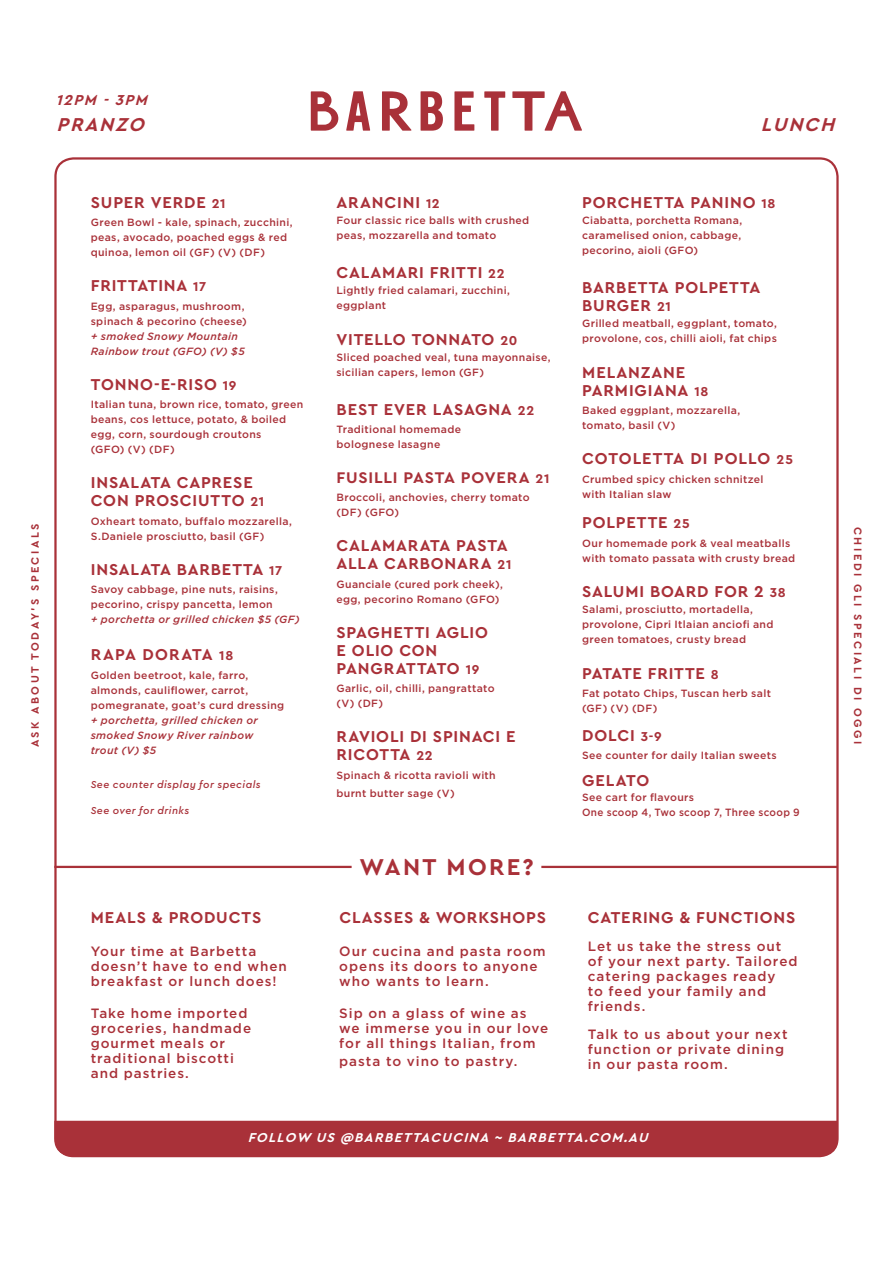
<style>
.page{position:relative;width:893px;height:1263px;background:#fff}
.page>*{position:absolute;margin:0;border:0;box-sizing:border-box;transform-origin:0 0}
.t1{font:700 24px "Cera GR";letter-spacing:.1em;color:#a93139}
.t2{font:italic 700 19.5px "Cera GR";color:#a93139}
.Menu_Items__Left{font:700 16.5px/18px "Cera GR";letter-spacing:.045em;color:#a93139}
.Descriptions__Left{font:700 16.5px "Cera GR";letter-spacing:.055em;color:#a93139}
.Menu_Items__Left-2{font:700 16.2px "Cera GR";letter-spacing:.045em;color:#a93139}
.t3{font:italic 700 15px "Cera GR";color:#a93139}
.Menu_Items__Left-3{font:500 13.5px/15px "Gotham HTF";letter-spacing:.075em;color:#a93139}
.Descriptions__Left-2{font:500 13.5px/15px "Gotham HTF";letter-spacing:.075em;color:#a93139}
.t4{font:italic 700 13.5px "Cera GR";color:#fff}
.t5{font:700 11.25px "Cera GR";letter-spacing:.22em;color:#a93139}
.Descriptions__Left-3{font:500 10.5px/15px "Gotham HTF";letter-spacing:.03em;color:#a93139}
.Menu_Items__Left-4{font:500 10.5px/15px "Gotham HTF";letter-spacing:.03em;color:#a93139}
.Descriptions__Left-4{font:italic 500 10.5px "Cera GR";letter-spacing:.04em;color:#a93139}
.s1{font-size:13.5px}
.s2{font-style:italic}
.s3{font-size:13.2px}
</style>
<div class="page">
<hr style="left:541px;top:866px;width:297px;height:2px;background:#a93139">
<hr style="left:54px;top:866px;width:298px;height:2px;background:#a93139">
<svg style="left:346px;top:91px;width:24px;height:40px"></svg>
<svg style="left:382px;top:91px;width:30px;height:40px"></svg>
<svg style="left:421px;top:91px;width:22px;height:40px"></svg>
<svg style="left:454px;top:91px;width:20px;height:40px"></svg>
<svg style="left:484px;top:91px;width:21px;height:40px"></svg>
<svg style="left:512px;top:91px;width:70px;height:40px"></svg>
<svg style="left:311px;top:91px;width:27px;height:40px"></svg>
<div style="left:54px;top:1121px;width:784px;height:35px;background:#a93139"></div>
<p class="t3" style="left:56px;top:91px;width:97px">12PM - 3PM</p>
<p class="t2" style="left:57px;top:113px;width:95px">PRANZO</p>
<p class="t2" style="left:761px;top:113px;width:81px">LUNCH</p>
<p class="t5" style="left:29px;top:747px;width:225px;rotate:-90deg">ASK ABOUT TODAY’S SPECIALS</p>
<p class="Menu_Items__Left" style="left:91px;top:194px;width:136px">SUPER VERDE <span class="s1">21</span></p>
<p class="Descriptions__Left-3" style="left:91px;top:215px;width:203px">Green Bowl - kale, spinach, zucchini, peas, avocado, poached eggs &amp; red quinoa, lemon oil (GF) (V) (DF)</p>
<p class="Menu_Items__Left" style="left:91px;top:277px;width:117px">FRITTATINA <span class="s1">17</span></p>
<p class="Descriptions__Left-3" style="left:91px;top:298px;width:158px">Egg, asparagus, mushroom, spinach &amp; pecorino (cheese) <span class="s2">+ smoked Snowy Mountain<br>Rainbow trout (GFO) (V) $5</span></p>
<p class="Menu_Items__Left" style="left:91px;top:375px;width:147px">TONNO-E-RISO <span class="s1">19</span></p>
<p class="Descriptions__Left-3" style="left:91px;top:397px;width:214px">Italian tuna, brown rice, tomato, green beans, cos lettuce, potato, &amp; boiled egg, corn, sourdough croutons<br>(GFO) (V) (DF)</p>
<p class="Menu_Items__Left" style="left:91px;top:474px;width:175px">INSALATA CAPRESE<br>CON PROSCIUTTO <span class="s1">21</span></p>
<p class="Descriptions__Left-3" style="left:91px;top:513px;width:203px">Oxheart tomato, buffalo mozzarella,<br>S.Daniele prosciutto, basil (GF)</p>
<p class="Menu_Items__Left" style="left:91px;top:560px;width:193px">INSALATA BARBETTA <span class="s1">17</span></p>
<p class="Descriptions__Left-3" style="left:91px;top:582px;width:211px">Savoy cabbage, pine nuts, raisins, pecorino, crispy pancetta, lemon<br><span class="s2">+ porchetta or grilled chicken $5 (GF)</span></p>
<p class="Descriptions__Left" style="left:91px;top:645px;width:144px">RAPA DORATA <span class="s1">18</span></p>
<p class="Descriptions__Left-3" style="left:91px;top:667px;width:195px">Golden beetroot, kale, farro, almonds, cauliflower, carrot, pomegranate, goat’s curd dressing <span class="s2">+ porchetta, grilled chicken or smoked Snowy River rainbow<br>trout (V) $5</span></p>
<p class="Descriptions__Left-4" style="left:91px;top:778px;width:171px">See counter display for specials</p>
<p class="Descriptions__Left-4" style="left:91px;top:805px;width:100px">See over for drinks</p>
<p class="Menu_Items__Left" style="left:91px;top:909px;width:172px">MEALS &amp; PRODUCTS</p>
<p class="Menu_Items__Left-3" style="left:91px;top:943px;width:198px">Your time at Barbetta doesn’t have to end when breakfast or lunch does!</p>
<p class="Menu_Items__Left-3" style="left:91px;top:1006px;width:162px">Take home imported groceries, handmade gourmet meals or traditional biscotti and pastries.</p>
<p class="Menu_Items__Left" style="left:337px;top:194px;width:105px">ARANCINI <span class="s1">12</span></p>
<p class="Menu_Items__Left-4" style="left:336px;top:213px;width:194px">Four classic rice balls with crushed peas, mozzarella and tomato</p>
<p class="Menu_Items__Left" style="left:337px;top:263px;width:170px">CALAMARI FRITTI <span class="s1">22</span></p>
<p class="Menu_Items__Left-4" style="left:336px;top:283px;width:175px">Lightly fried calamari, zucchini, eggplant</p>
<p class="Menu_Items__Left" style="left:337px;top:330px;width:182px">VITELLO TONNATO <span class="s1">20</span></p>
<p class="Menu_Items__Left-4" style="left:336px;top:350px;width:216px">Sliced poached veal, tuna mayonnaise, sicilian capers, lemon (GF)</p>
<p class="Menu_Items__Left" style="left:337px;top:400px;width:199px">BEST EVER LASAGNA <span class="s1">22</span></p>
<p class="Descriptions__Left-3" style="left:336px;top:421px;width:126px">Traditional homemade bolognese lasagne</p>
<p class="Menu_Items__Left-2" style="left:337px;top:468px;width:214px">FUSILLI PASTA POVERA <span class="s3">21</span></p>
<p class="Descriptions__Left-3" style="left:336px;top:490px;width:195px">Broccoli, anchovies, cherry tomato (DF) (GFO)</p>
<p class="Menu_Items__Left" style="left:337px;top:537px;width:176px">CALAMARATA PASTA<br>ALLA CARBONARA <span class="s1">21</span></p>
<p class="Descriptions__Left-3" style="left:336px;top:576px;width:168px">Guanciale (cured pork cheek), egg, pecorino Romano (GFO)</p>
<p class="Menu_Items__Left" style="left:337px;top:623px;width:153px">SPAGHETTI AGLIO<br>E OLIO CON<br>PANGRATTATO <span class="s1">19</span></p>
<p class="Descriptions__Left-3" style="left:336px;top:681px;width:160px">Garlic, oil, chilli, pangrattato (V) (DF)</p>
<p class="Menu_Items__Left" style="left:337px;top:728px;width:180px">RAVIOLI DI SPINACI E<br>RICOTTA <span class="s1">22</span></p>
<p class="Descriptions__Left-3" style="left:336px;top:766px;width:161px;line-height:18px">Spinach &amp; ricotta ravioli with burnt butter sage (V)</p>
<p class="t1" style="left:360px;top:853px;width:176px">WANT MORE?</p>
<p class="Menu_Items__Left" style="left:339px;top:909px;width:208px">CLASSES &amp; WORKSHOPS</p>
<p class="Menu_Items__Left-3" style="left:339px;top:943px;width:208px">Our cucina and pasta room opens its doors to anyone who wants to learn.</p>
<p class="Menu_Items__Left-3" style="left:339px;top:1006px;width:211px">Sip on a glass of wine as we immerse you in our love for all things Italian, from</p>
<p class="Menu_Items__Left-3" style="left:339px;top:1054px;width:180px">pasta to vino to pastry.</p>
<p class="Menu_Items__Left" style="left:582px;top:194px;width:195px">PORCHETTA PANINO <span class="s1">18</span></p>
<p class="Menu_Items__Left-4" style="left:582px;top:213px;width:162px;text-align:justify">Ciabatta, porchetta Romana, caramelised onion, cabbage, pecorino, aioli (GFO)</p>
<p class="Menu_Items__Left" style="left:582px;top:278px;width:180px">BARBETTA POLPETTA<br>BURGER <span class="s1">21</span></p>
<p class="Menu_Items__Left-4" style="left:582px;top:316px;width:196px">Grilled meatball, eggplant, tomato, provolone, cos, chilli aioli, fat chips</p>
<p class="Menu_Items__Left" style="left:582px;top:363px;width:128px">MELANZANE<br>PARMIGIANA <span class="s1">18</span></p>
<p class="Descriptions__Left-3" style="left:582px;top:403px;width:160px">Baked eggplant, mozzarella, tomato, basil (V)</p>
<p class="Menu_Items__Left" style="left:582px;top:450px;width:212px">COTOLETTA DI POLLO <span class="s1">25</span></p>
<p class="Descriptions__Left-3" style="left:582px;top:471px;width:183px">Crumbed spicy chicken schnitzel with Italian slaw</p>
<p class="Menu_Items__Left" style="left:582px;top:514px;width:109px">POLPETTE <span class="s1">25</span></p>
<p class="Descriptions__Left-3" style="left:582px;top:535px;width:215px">Our homemade pork &amp; veal meatballs with tomato passata with crusty bread</p>
<p class="Menu_Items__Left" style="left:582px;top:582px;width:205px">SALUMI BOARD FOR 2 <span class="s1">38</span></p>
<p class="Menu_Items__Left-4" style="left:582px;top:601px;width:193px">Salami, prosciutto, mortadella, provolone, Cipri Itlaian anciofi and green tomatoes, crusty bread</p>
<p class="Menu_Items__Left" style="left:582px;top:664px;width:138px">PATATE FRITTE <span class="s1">8</span></p>
<p class="Descriptions__Left-3" style="left:582px;top:685px;width:190px">Fat potato Chips, Tuscan herb salt (GF) (V) (DF)</p>
<p class="Menu_Items__Left" style="left:582px;top:726px;width:81px">DOLCI <span class="s1">3-9</span></p>
<p class="Descriptions__Left-3" style="left:582px;top:747px;width:196px">See counter for daily Italian sweets</p>
<p class="Descriptions__Left" style="left:582px;top:771px;width:69px">GELATO</p>
<p class="Descriptions__Left-3" style="left:582px;top:789px;width:219px">See cart for flavours<br>One scoop 4, Two scoop 7, Three scoop 9</p>
<p class="Descriptions__Left" style="left:588px;top:908px;width:209px">CATERING &amp; FUNCTIONS</p>
<p class="Descriptions__Left-2" style="left:588px;top:938px;width:211px">Let us take the stress out of your next party. Tailored catering packages ready<br>to feed your family and friends.</p>
<p class="Descriptions__Left-2" style="left:588px;top:1026px;width:201px">Talk to us about your next function or private dining in our pasta room.</p>
<p class="t4" style="left:248px;top:1130px;width:406px">FOLLOW US @BARBETTACUCINA ~ BARBETTA.COM.AU</p>
<p class="t5" style="left:864px;top:527px;width:219px;rotate:90deg">CHIEDI GLI SPECIALI DI OGGI</p>
</div>
